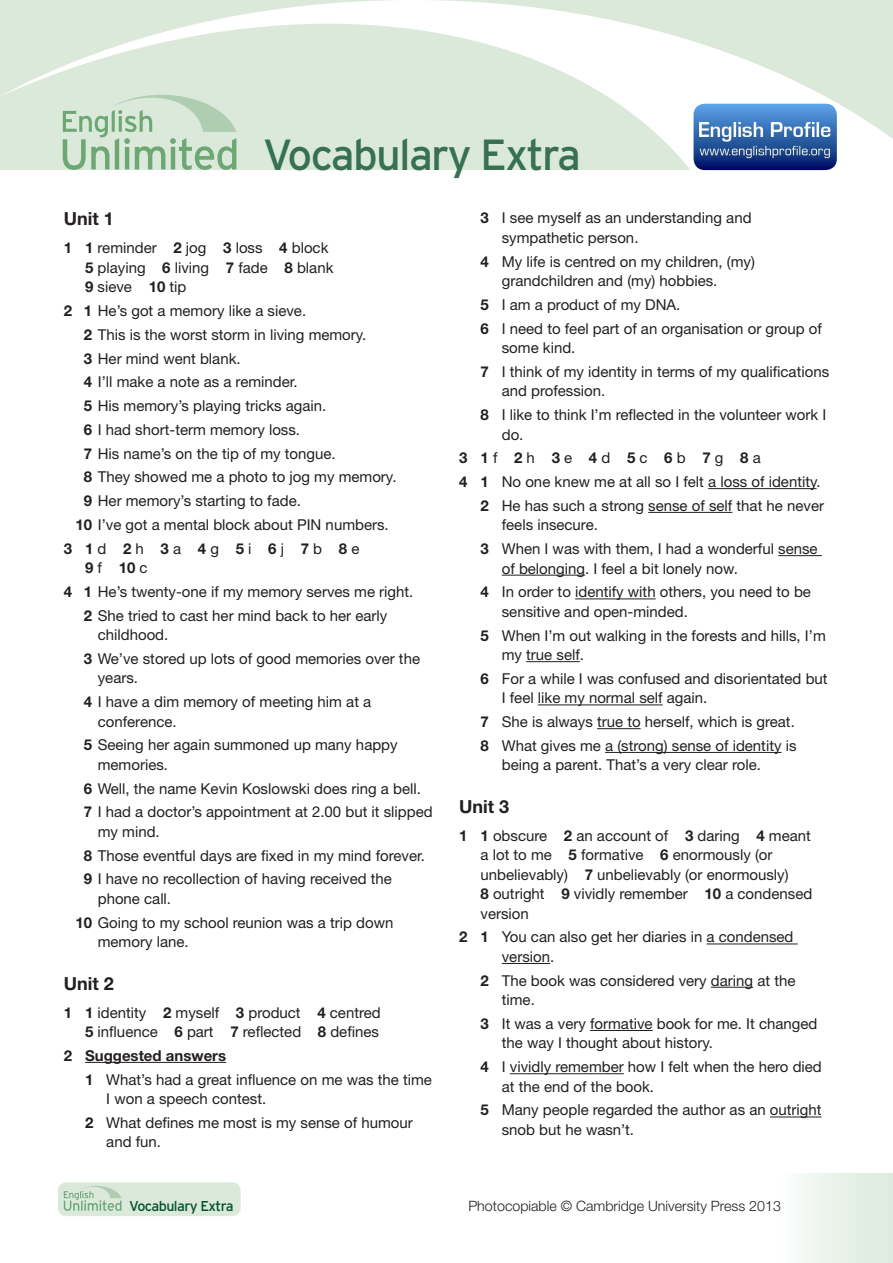
<style>
.page{position:relative;width:893px;height:1263px;background:#fff}
.page>*{position:absolute;margin:0;border:0;box-sizing:border-box;transform-origin:0 0}
.t1{font:43.5px "Interstate";letter-spacing:-.04em;color:#377152}
.t2{font:700 18px "Helvetica Neue LT Std";color:#231f20}
.t3{font:15px/23.7px "Helvetica Neue LT Std";color:#231f20}
.t4{font:700 15px "Helvetica Neue LT Std";color:#231f20}
.t5{font:300 14.25px "Helvetica Neue LT Std";color:#231f20}
.t6{font:14.25px "Interstate";letter-spacing:-.04em;color:#004f2d}
.s1{font-weight:700}
.s2{font-weight:400}
</style>
<div class="page">
<svg style="left:0;top:0;width:893px;height:171px;fill:#dbe9db"></svg>
<svg style="left:63px;top:95px;width:173px;height:75px;background:#bfd8c1"></svg>
<div style="left:58px;top:1182px;width:183px;height:34px;background:#dbe9db;border-radius:9px"></div>
<svg style="left:64px;top:1186px;width:57px;height:25px"></svg>
<div style="left:780px;top:1174px;width:113px;height:89px;background:linear-gradient(to right,#fbfdfc,#dae9db)"></div>
<img style="left:693px;top:104px;width:144px;height:66px">
<hr style="left:85px;top:1062px;width:141px;height:1px;background:#231f20">
<hr style="left:708px;top:488px;width:108px;height:1px;background:#231f20">
<hr style="left:648px;top:512px;width:84px;height:1px;background:#231f20">
<hr style="left:778px;top:555px;width:44px;height:1px;background:#231f20">
<hr style="left:502px;top:575px;width:83px;height:1px;background:#231f20">
<hr style="left:575px;top:598px;width:81px;height:1px;background:#231f20">
<hr style="left:526px;top:661px;width:54px;height:1px;background:#231f20">
<hr style="left:538px;top:704px;width:125px;height:1px;background:#231f20">
<hr style="left:597px;top:728px;width:44px;height:1px;background:#231f20">
<hr style="left:605px;top:752px;width:177px;height:1px;background:#231f20">
<hr style="left:706px;top:943px;width:92px;height:1px;background:#231f20">
<hr style="left:502px;top:963px;width:48px;height:1px;background:#231f20">
<hr style="left:711px;top:987px;width:42px;height:1px;background:#231f20">
<hr style="left:590px;top:1030px;width:63px;height:1px;background:#231f20">
<hr style="left:510px;top:1073px;width:114px;height:1px;background:#231f20">
<hr style="left:770px;top:1116px;width:52px;height:1px;background:#231f20">
<h1 class="t1" style="left:263px;top:130px;width:320px">Vocabulary Extra</h1>
<p class="t2" style="left:64px;top:208px;width:52px">Unit 1</p>
<p class="t3" style="left:85px;top:238px;width:250px;line-height:19.5px;text-indent:-21px"><span class="s1">1 1</span> reminder <span class="s1">2</span> jog <span class="s1">3</span> loss <span class="s1">4</span> block<br><span class="s1">5</span> playing <span class="s1">6</span> living <span class="s1">7</span> fade <span class="s1">8</span> blank<br><span class="s1">9</span> sieve <span class="s1">10</span> tip</p>
<p class="t3" style="left:64px;top:299px;width:244px"><span class="s1">2 1</span> He’s got a memory like a sieve.</p>
<p class="t3" style="left:84px;top:323px;width:284px"><span class="s1">2</span> This is the worst storm in living memory.</p>
<p class="t3" style="left:84px;top:346px;width:158px"><span class="s1">3</span> Her mind went blank.</p>
<p class="t3" style="left:84px;top:370px;width:215px"><span class="s1">4</span> I’ll make a note as a reminder.</p>
<p class="t3" style="left:84px;top:394px;width:244px"><span class="s1">5</span> His memory’s playing tricks again.</p>
<p class="t3" style="left:84px;top:418px;width:218px"><span class="s1">6</span> I had short-term memory loss.</p>
<p class="t3" style="left:84px;top:441px;width:253px"><span class="s1">7</span> His name’s on the tip of my tongue.</p>
<p class="t3" style="left:84px;top:465px;width:314px"><span class="s1">8</span> They showed me a photo to jog my memory.</p>
<p class="t3" style="left:84px;top:489px;width:218px"><span class="s1">9</span> Her memory’s starting to fade.</p>
<p class="t3" style="left:76px;top:513px;width:315px"><span class="s1">10</span> I’ve got a mental block about PIN numbers.</p>
<p class="t4" style="left:64px;top:539px;width:297px">3 1 <span class="s2">d</span> 2 <span class="s2">h</span> 3 <span class="s2">a</span> 4 <span class="s2">g</span> 5 <span class="s2">i</span> 6 <span class="s2">j</span> 7 <span class="s2">b</span> 8 <span class="s2">e</span></p>
<p class="t4" style="left:85px;top:559px;width:64px">9 <span class="s2">f</span> 10 <span class="s2">c</span></p>
<p class="t3" style="left:64px;top:580px;width:351px"><span class="s1">4 1</span> He’s twenty-one if my memory serves me right.</p>
<p class="t3" style="left:84px;top:603px;width:305px"><span class="s1">2</span> She tried to cast her mind back to her early</p>
<p class="t3" style="left:84px;top:623px;width:338px;text-indent:14px">childhood.<br><span class="s1">3</span> We’ve stored up lots of good memories over the</p>
<p class="t3" style="left:84px;top:666px;width:289px;text-indent:14px">years.<br><span class="s1">4</span> I have a dim memory of meeting him at a</p>
<p class="t3" style="left:84px;top:709px;width:315px;text-indent:14px">conference.<br><span class="s1">5</span> Seeing her again summoned up many happy</p>
<p class="t3" style="left:84px;top:752px;width:350px;text-indent:14px">memories.<br><span class="s1">6</span> Well, the name Kevin Koslowski does ring a bell.<br><span class="s1">7</span> I had a doctor’s appointment at 2.00 but it slipped</p>
<p class="t3" style="left:84px;top:819px;width:342px;text-indent:14px">my mind.<br><span class="s1">8</span> Those eventful days are fixed in my mind forever.<br><span class="s1">9</span> I have no recollection of having received the</p>
<p class="t3" style="left:76px;top:886px;width:319px;text-indent:22px">phone call.<br><span class="s1">10</span> Going to my school reunion was a trip down</p>
<p class="t3" style="left:98px;top:930px;width:92px">memory lane.</p>
<p class="t2" style="left:64px;top:972px;width:52px">Unit 2</p>
<p class="t3" style="left:64px;top:1002px;width:318px;line-height:19.5px;text-align:right"><span class="s1">1 1</span> identity <span class="s1">2</span> myself <span class="s1">3</span> product <span class="s1">4</span> centred<br><span class="s1">5</span> influence <span class="s1">6</span> part <span class="s1">7</span> reflected <span class="s1">8</span> defines</p>
<p class="t3" style="left:85px;top:1043px;width:348px;text-indent:-21px"><span class="s1">2 Suggested answers<br>1</span> What’s had a great influence on me was the time</p>
<p class="t3" style="left:85px;top:1087px;width:329px;text-indent:21px">I won a speech contest.<br><span class="s1">2</span> What defines me most is my sense of humour</p>
<p class="t3" style="left:106px;top:1130px;width:56px">and fun.</p>
<p class="t3" style="left:502px;top:208px;width:251px;line-height:19.5px;text-indent:-21px"><span class="s1">3</span> I see myself as an understanding and sympathetic person.</p>
<p class="t3" style="left:502px;top:251px;width:255px;line-height:19.5px;text-indent:-21px"><span class="s1">4</span> My life is centred on my children, (my) grandchildren and (my) hobbies.</p>
<p class="t3" style="left:480px;top:292px;width:343px"><span class="s1">5</span> I am a product of my DNA.<br><span class="s1">6</span> I need to feel part of an organisation or group of</p>
<p class="t3" style="left:480px;top:336px;width:350px;text-indent:21px">some kind.<br><span class="s1">7</span> I think of my identity in terms of my qualifications</p>
<p class="t3" style="left:480px;top:379px;width:347px;text-indent:21px">and profession.<br><span class="s1">8</span> I like to think I’m reflected in the volunteer work I</p>
<p class="t3" style="left:502px;top:422px;width:23px">do.</p>
<p class="t4" style="left:459px;top:449px;width:303px">3 1 <span class="s2">f</span> 2 <span class="s2">h</span> 3 <span class="s2">e</span> 4 <span class="s2">d</span> 5 <span class="s2">c</span> 6 <span class="s2">b</span> 7 <span class="s2">g</span> 8 <span class="s2">a</span></p>
<p class="t3" style="left:459px;top:470px;width:363px"><span class="s1">4 1</span> No one knew me at all so I felt a loss of identity.</p>
<p class="t3" style="left:480px;top:493px;width:345px"><span class="s1">2</span> He has such a strong sense of self that he never</p>
<p class="t3" style="left:480px;top:513px;width:339px;text-indent:21px">feels insecure.<br><span class="s1">3</span> When I was with them, I had a wonderful sense</p>
<p class="t3" style="left:480px;top:556px;width:332px;text-indent:21px">of belonging. I feel a bit lonely now.<br><span class="s1">4</span> In order to identify with others, you need to be</p>
<p class="t3" style="left:480px;top:599px;width:347px;text-indent:21px">sensitive and open-minded.<br><span class="s1">5</span> When I’m out walking in the forests and hills, I’m</p>
<p class="t3" style="left:480px;top:643px;width:349px;text-indent:21px">my true self.<br><span class="s1">6</span> For a while I was confused and disorientated but</p>
<p class="t3" style="left:480px;top:686px;width:318px;text-indent:21px">I feel like my normal self again.<br><span class="s1">7</span> She is always true to herself, which is great.<br><span class="s1">8</span> What gives me a (strong) sense of identity is</p>
<p class="t3" style="left:502px;top:753px;width:261px">being a parent. That’s a very clear role.</p>
<p class="t2" style="left:459px;top:795px;width:52px">Unit 3</p>
<p class="t3" style="left:480px;top:825px;width:333px;line-height:19.5px;text-indent:-21px"><span class="s1">1 1</span> obscure <span class="s1">2</span> an account of <span class="s1">3</span> daring <span class="s1">4</span> meant a lot to me <span class="s1">5</span> formative <span class="s1">6</span> enormously (or unbelievably) <span class="s1">7</span> unbelievably (or enormously)<br><span class="s1">8</span> outright <span class="s1">9</span> vividly remember <span class="s1">10</span> a condensed version</p>
<p class="t3" style="left:502px;top:927px;width:293px;line-height:19.5px;text-indent:-43px"><span class="s1">2 1</span> You can also get her diaries in a condensed version.</p>
<p class="t3" style="left:502px;top:970px;width:295px;line-height:19.5px;text-indent:-21px"><span class="s1">2</span> The book was considered very daring at the time.</p>
<p class="t3" style="left:502px;top:1014px;width:317px;line-height:19.5px;text-indent:-21px"><span class="s1">3</span> It was a very formative book for me. It changed the way I thought about history.</p>
<p class="t3" style="left:502px;top:1057px;width:322px;line-height:19.5px;text-indent:-21px"><span class="s1">4</span> I vividly remember how I felt when the hero died at the end of the book.</p>
<p class="t3" style="left:502px;top:1100px;width:321px;line-height:19.5px;text-indent:-21px"><span class="s1">5</span> Many people regarded the author as an outright snob but he wasn’t.</p>
<p class="t6" style="left:129px;top:1198px;width:106px">Vocabulary Extra</p>
<p class="t5" style="left:468px;top:1197px;width:314px">Photocopiable © Cambridge University Press 2013</p>
</div>
